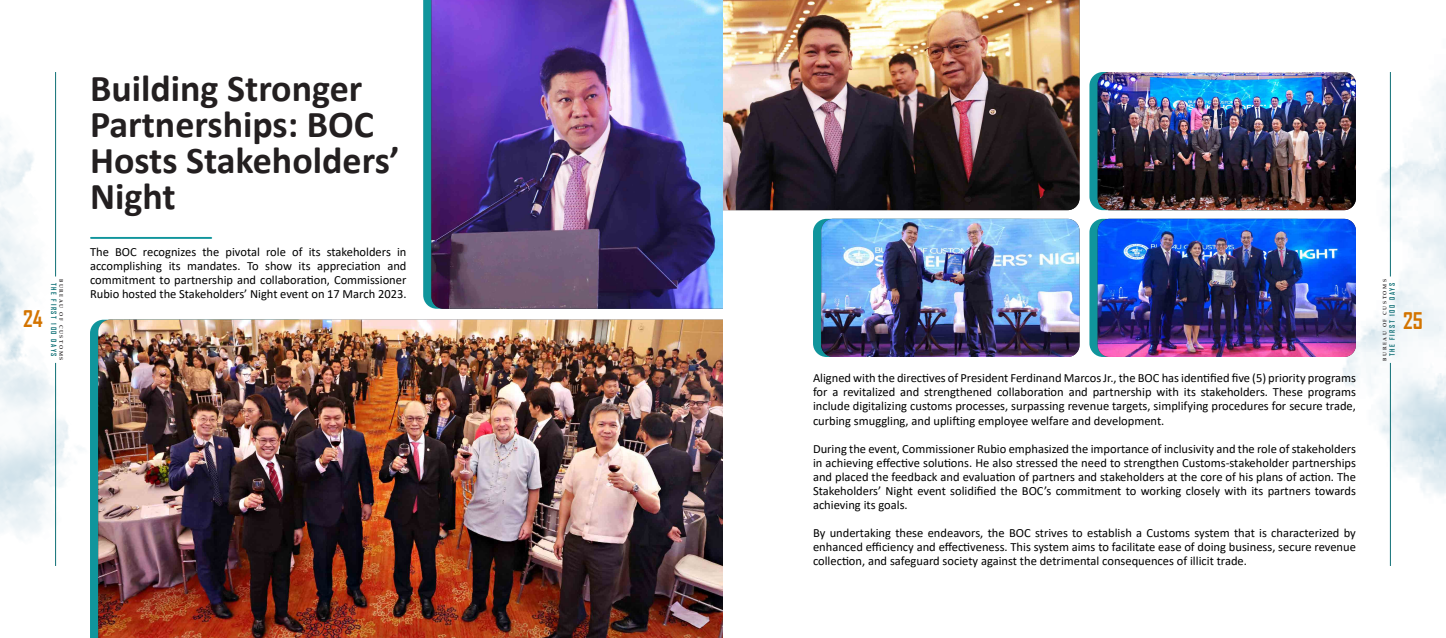
<style>
.page{position:relative;width:1446px;height:638px;background:#fff}
.page>*{position:absolute;margin:0;border:0;box-sizing:border-box;transform-origin:0 0}
.t1{font:700 38px/36px "Calibri";color:#231f20}
.t2{font:700 22px "Agency FB";color:#d37400}
.t3{font:12.5px/14px "Calibri";color:#000;text-align:justify}
.t4{font:700 7px "Agency FB";letter-spacing:.22em;color:#0e6f75}
.t5{font:700 5px "Palatino Linotype";letter-spacing:.32em;color:#231f20}
</style>
<div class="page">
<img style="left:1188px;top:72px;width:258px;height:436px">
<img style="left:0;top:72px;width:300px;height:424px">
<hr style="left:91px;top:237px;width:120px;height:2px;background:#10959c">
<img style="left:723px;top:0;width:356px;height:210px">
<svg style="left:423px;top:0;width:8px;height:308px;background:#18989f"></svg>
<img style="left:431px;top:0;width:292px;height:309px">
<div style="left:90px;top:320px;width:8px;height:318px;background:#10959c"></div>
<img style="left:98px;top:320px;width:625px;height:318px">
<div style="left:813px;top:219px;width:220px;height:138px;background:#10959c;border-radius:14px"></div>
<img style="left:821px;top:219px;width:258px;height:138px">
<div style="left:1089px;top:72px;width:221px;height:138px;background:#10959c;border-radius:14px"></div>
<img style="left:1097px;top:72px;width:259px;height:138px">
<div style="left:1089px;top:219px;width:221px;height:138px;background:#10959c;border-radius:14px"></div>
<img style="left:1097px;top:219px;width:259px;height:138px">
<hr style="left:55px;top:72px;width:1px;height:204px;background:#0e6f75">
<hr style="left:55px;top:363px;width:1px;height:203px;background:#0e6f75">
<hr style="left:1390px;top:363px;width:1px;height:203px;background:#0e6f75">
<hr style="left:1390px;top:72px;width:1px;height:204px;background:#0e6f75">
<p class="t1" style="left:90px;top:69px;width:311px">Building Stronger<br>Partnerships: BOC<br>Hosts Stakeholders’<br>Night</p>
<p class="t3" style="left:90px;top:244px;width:318px">The BOC recognizes the pivotal role of its stakeholders in accomplishing its mandates. To show its appreciation and commitment to partnership and collaboration, Commissioner Rubio hosted the Stakeholders’ Night event on 17 March 2023.</p>
<p class="t5" style="left:65px;top:279px;width:83px;rotate:90deg">BUREAU OF CUSTOMS</p>
<p class="t4" style="left:58px;top:283px;width:75px;rotate:90deg">THE FIRST 100 DAYS</p>
<p class="t5" style="left:1381px;top:361px;width:83px;rotate:-90deg">BUREAU OF CUSTOMS</p>
<p class="t4" style="left:1388px;top:356px;width:75px;rotate:-90deg">THE FIRST 100 DAYS</p>
<h2 class="t2" style="left:23px;top:305px;width:21px">24</h2>
<h2 class="t2" style="left:1403px;top:307px;width:21px">25</h2>
<p class="t3" style="left:813px;top:371px;width:544px">Aligned with the directives of President Ferdinand Marcos Jr., the BOC has identified five (5) priority programs for a revitalized and strengthened collaboration and partnership with its stakeholders. These programs include digitalizing customs processes, surpassing revenue targets, simplifying procedures for secure trade, curbing smuggling, and uplifting employee welfare and development.</p>
<p class="t3" style="left:813px;top:441px;width:544px">During the event, Commissioner Rubio emphasized the importance of inclusivity and the role of stakeholders in achieving effective solutions. He also stressed the need to strengthen Customs-stakeholder partnerships and placed the feedback and evaluation of partners and stakeholders at the core of his plans of action. The Stakeholders’ Night event solidified the BOC’s commitment to working closely with its partners towards achieving its goals.</p>
<p class="t3" style="left:813px;top:525px;width:544px">By undertaking these endeavors, the BOC strives to establish a Customs system that is characterized by enhanced efficiency and effectiveness. This system aims to facilitate ease of doing business, secure revenue collection, and safeguard society against the detrimental consequences of illicit trade.</p>
</div>
